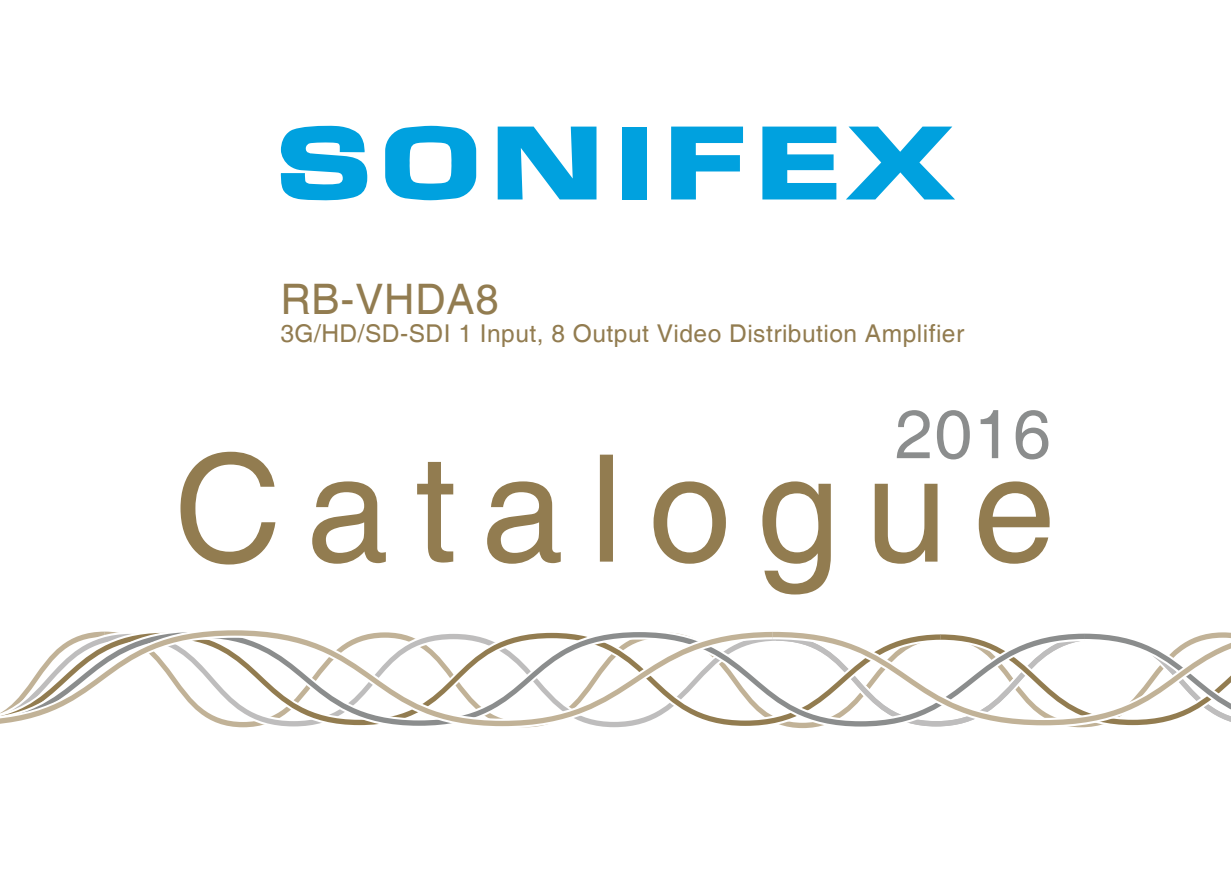
<style>
.page{position:relative;width:1231px;height:869px;background:#fff}
.page>*{position:absolute;margin:0;border:0;box-sizing:border-box;transform-origin:0 0}
.t1{font:148.92px "Helvetica";letter-spacing:.17em;color:#927c50}
.t2{font:68.25px "Helvetica";color:#8b8d8d}
.t3{font:42px "Helvetica";letter-spacing:.02em;color:#927c50}
.t4{font:24.5px "Helvetica";letter-spacing:.02em;color:#927c50}
</style>
<div class="page">
<svg style="left:281px;top:126px;width:86px;height:74px"></svg>
<svg style="left:497px;top:126px;width:99px;height:73px"></svg>
<div style="left:622px;top:126px;width:24px;height:73px;background:#00a1df"></div>
<svg style="left:671px;top:126px;width:72px;height:73px"></svg>
<svg style="left:762px;top:126px;width:74px;height:73px"></svg>
<svg style="left:385px;top:126px;width:91px;height:74px"></svg>
<svg style="left:846px;top:126px;width:109px;height:73px"></svg>
<svg style="left:781px;top:725px;width:357px;height:3px"></svg>
<svg style="left:224px;top:725px;width:537px;height:3px"></svg>
<svg style="left:772px;top:631px;width:458px;height:94px"></svg>
<svg style="left:0;top:630px;width:772px;height:95px"></svg>
<h3 class="t3" style="left:280px;top:274px;width:220px">RB-VHDA8</h3>
<p class="t4" style="left:280px;top:319px;width:685px">3G/HD/SD-SDI 1 Input, 8 Output Video Distribution Amplifier</p>
<h2 class="t2" style="left:894px;top:394px;width:157px">2016</h2>
<h1 class="t1" style="left:174px;top:423px;width:883px">Catalogue</h1>
</div>
